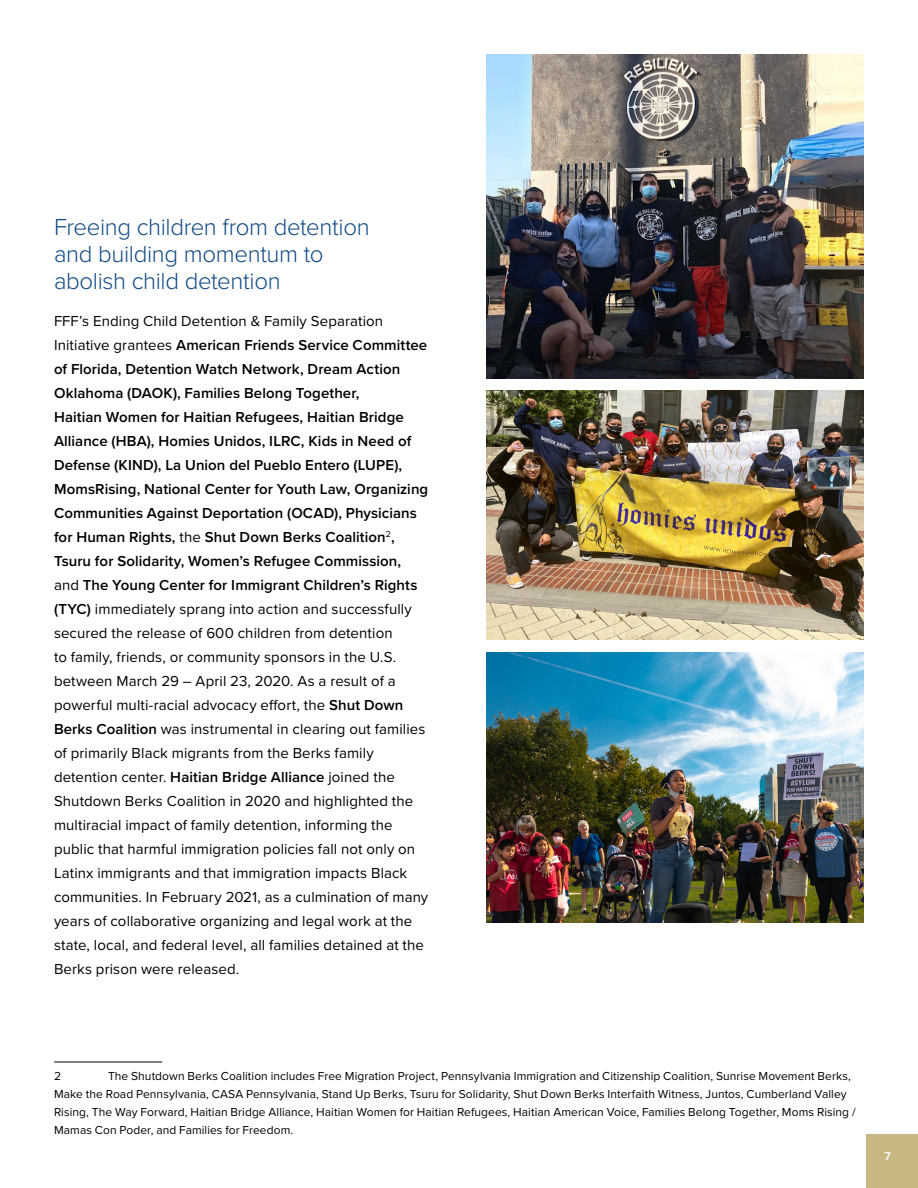
<style>
.page{position:relative;width:918px;height:1188px;background:#fff}
.page>*{position:absolute;margin:0;border:0;box-sizing:border-box;transform-origin:0 0}
.t1{font:300 24px/27px "Proxima Nova";letter-spacing:-.015em;color:#114b86}
.t2{font:15px/24px "Proxima Nova";letter-spacing:.005em;color:#000}
.Footnote_text{font:12px/18px "Proxima Nova";letter-spacing:.005em;color:#000}
.t3{font:600 12px "Proxima Nova";color:#fff}
.s1{font-weight:600}
</style>
<div class="page">
<div style="left:866px;top:1134px;width:52px;height:54px;background:#c6b783"></div>
<hr style="left:54px;top:1062px;width:108px;height:1px;background:#000">
<img style="left:486px;top:390px;width:378px;height:250px">
<img style="left:486px;top:652px;width:378px;height:270px">
<img style="left:486px;top:54px;width:378px;height:325px">
<p class="t1" style="left:54px;top:214px;width:317px">Freeing children from detention and building momentum to abolish child detention</p>
<p class="t2" style="left:54px;top:310px;width:376px">FFF’s Ending Child Detention &amp; Family Separation Initiative grantees <span class="s1">American Friends Service Committee of Florida, Detention Watch Network, Dream Action Oklahoma (DAOK), Families Belong Together,<br>Haitian Women for Haitian Refugees, Haitian Bridge Alliance (HBA), Homies Unidos, ILRC, Kids in Need of Defense (KIND), La Union del Pueblo Entero (LUPE), MomsRising, National Center for Youth Law, Organizing Communities Against Deportation (OCAD), Physicians for Human Rights,</span> the <span class="s1">Shut Down Berks Coalition</span><sup>2</sup><span class="s1">, Tsuru for Solidarity, Women’s Refugee Commission, </span>and <span class="s1">The Young Center for Immigrant Children’s Rights (TYC)</span> immediately sprang into action and successfully secured the release of 600 children from detention<br>to family, friends, or community sponsors in the U.S. between March 29 – April 23, 2020. As a result of a powerful multi-racial advocacy effort, the <span class="s1">Shut Down Berks Coalition</span> was instrumental in clearing out families of primarily Black migrants from the Berks family detention center. <span class="s1">Haitian Bridge Alliance</span> joined the Shutdown Berks Coalition in 2020 and highlighted the multiracial impact of family detention, informing the public that harmful immigration policies fall not only on Latinx immigrants and that immigration impacts Black communities. In February 2021, as a culmination of many years of collaborative organizing and legal work at the state, local, and federal level, all families detained at the Berks prison were released.</p>
<p class="Footnote_text" style="left:54px;top:1067px;width:803px;text-indent:54px">The Shutdown Berks Coalition includes Free Migration Project, Pennsylvania Immigration and Citizenship Coalition, Sunrise Movement Berks, Make the Road Pennsylvania, CASA Pennsylvania, Stand Up Berks, Tsuru for Solidarity, Shut Down Berks Interfaith Witness, Juntos, Cumberland Valley Rising, The Way Forward, Haitian Bridge Alliance, Haitian Women for Haitian Refugees, Haitian American Voice, Families Belong Together, Moms Rising / Mamas Con Poder, and Families for Freedom.</p>
<p class="Footnote_text" style="left:54px;top:1067px;width:9px">2</p>
<p class="t3" style="left:885px;top:1149px;width:8px">7</p>
</div>
